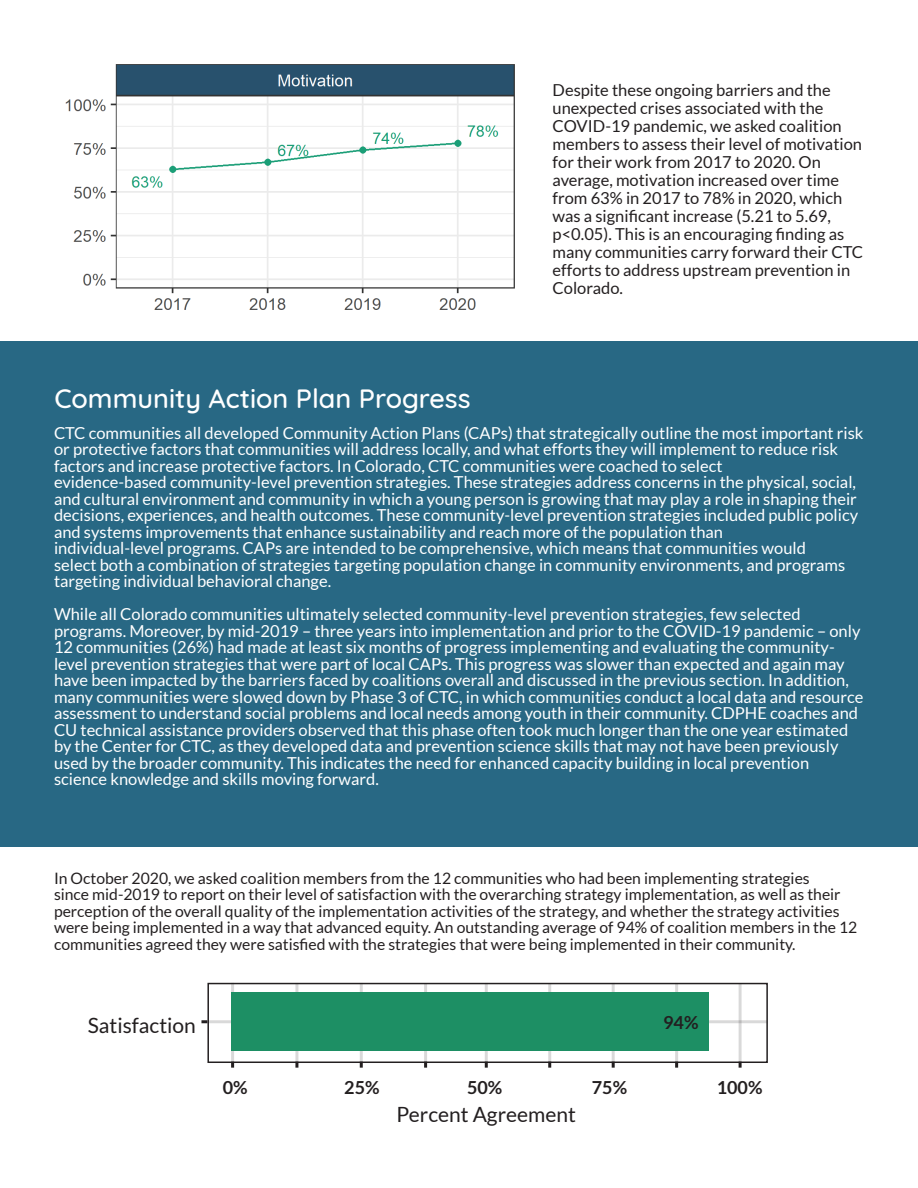
<style>
.page{position:relative;width:918px;height:1188px;background:#fff}
.page>*{position:absolute;margin:0;border:0;box-sizing:border-box;transform-origin:0 0}
.t1{font:500 27px "Quicksand";color:#fff}
.t2{font:21px "Lato";color:#231f20}
.t3{font:700 18px "Lato";color:#231f20}
.t4{font:16.5px/16.5px "Lato";color:#fff}
.t5{font:16.5px/18px "Lato";color:#231f20}
.t6{font:15.75px/16.5px "Lato";color:#231f20}
</style>
<div class="page">
<div style="left:0;top:341px;width:918px;height:506px;background:#286884"></div>
<img style="left:65px;top:64px;width:450px;height:246px">
<div style="left:207px;top:983px;width:561px;height:80px;border:2px solid #231f20"></div>
<svg style="left:231px;top:1063px;width:3px;height:5px"></svg>
<hr style="left:231px;top:983px;width:3px;height:80px;background:#231f20">
<hr style="left:295px;top:983px;width:3px;height:80px;background:#231f20">
<hr style="left:360px;top:983px;width:3px;height:79px;background:#231f20">
<hr style="left:424px;top:983px;width:3px;height:79px;background:#231f20">
<hr style="left:485px;top:983px;width:3px;height:79px;background:#231f20">
<hr style="left:548px;top:983px;width:3px;height:79px;background:#231f20">
<hr style="left:612px;top:983px;width:3px;height:79px;background:#231f20">
<hr style="left:675px;top:983px;width:3px;height:79px;background:#231f20">
<hr style="left:739px;top:983px;width:3px;height:79px;background:#231f20">
<svg style="left:295px;top:1063px;width:3px;height:5px"></svg>
<svg style="left:360px;top:1062px;width:3px;height:6px"></svg>
<svg style="left:424px;top:1062px;width:3px;height:6px"></svg>
<svg style="left:485px;top:1062px;width:3px;height:6px"></svg>
<svg style="left:548px;top:1062px;width:3px;height:6px"></svg>
<svg style="left:612px;top:1062px;width:3px;height:6px"></svg>
<svg style="left:675px;top:1062px;width:3px;height:6px"></svg>
<svg style="left:739px;top:1062px;width:3px;height:6px"></svg>
<svg style="left:201px;top:1020px;width:6px;height:3px"></svg>
<hr style="left:208px;top:1020px;width:559px;height:3px;background:#231f20">
<div style="left:231px;top:993px;width:477px;height:58px;background:#1d8f64"></div>
<p class="t5" style="left:553px;top:81px;width:312px">Despite these ongoing barriers and the unexpected crises associated with the COVID-19 pandemic, we asked coalition members to assess their level of motivation for their work from 2017 to 2020. On average, motivation increased over time from 63% in 2017 to 78% in 2020, which was a significant increase (5.21 to 5.69, p&lt;0.05). This is an encouraging finding as many communities carry forward their CTC efforts to address upstream prevention in Colorado.</p>
<h1 class="t1" style="left:54px;top:376px;width:418px">Community Action Plan Progress</h1>
<p class="t4" style="left:54px;top:425px;width:811px">CTC communities all developed Community Action Plans (CAPs) that strategically outline the most important risk or protective factors that communities will address locally, and what efforts they will implement to reduce risk factors and increase protective factors. In Colorado, CTC communities were coached to select<br>evidence-based community-level prevention strategies. These strategies address concerns in the physical, social, and cultural environment and community in which a young person is growing that may play a role in shaping their decisions, experiences, and health outcomes. These community-level prevention strategies included public policy and systems improvements that enhance sustainability and reach more of the population than<br>individual-level programs. CAPs are intended to be comprehensive, which means that communities would<br>select both a combination of strategies targeting population change in community environments, and programs targeting individual behavioral change.</p>
<p class="t4" style="left:54px;top:606px;width:811px">While all Colorado communities ultimately selected community-level prevention strategies, few selected programs. Moreover, by mid-2019 – three years into implementation and prior to the COVID-19 pandemic – only 12 communities (26%) had made at least six months of progress implementing and evaluating the community&shy;level prevention strategies that were part of local CAPs. This progress was slower than expected and again may have been impacted by the barriers faced by coalitions overall and discussed in the previous section. In addition, many communities were slowed down by Phase 3 of CTC, in which communities conduct a local data and resource assessment to understand social problems and local needs among youth in their community. CDPHE coaches and CU technical assistance providers observed that this phase often took much longer than the one year estimated by the Center for CTC, as they developed data and prevention science skills that may not have been previously used by the broader community. This indicates the need for enhanced capacity building in local prevention science knowledge and skills moving forward.</p>
<p class="t6" style="left:54px;top:870px;width:805px">In October 2020, we asked coalition members from the 12 communities who had been implementing strategies<br>since mid-2019 to report on their level of satisfaction with the overarching strategy implementation, as well as their perception of the overall quality of the implementation activities of the strategy, and whether the strategy activities were being implemented in a way that advanced equity. An outstanding average of 94% of coalition members in the 12 communities agreed they were satisfied with the strategies that were being implemented in their community.</p>
<p class="t2" style="left:88px;top:1013px;width:110px">Satisfaction</p>
<p class="t3" style="left:663px;top:1012px;width:37px">94%</p>
<p class="t3" style="left:223px;top:1077px;width:26px">0%</p>
<p class="t3" style="left:344px;top:1077px;width:37px">25%</p>
<p class="t3" style="left:467px;top:1077px;width:37px">50%</p>
<p class="t3" style="left:592px;top:1077px;width:37px">75%</p>
<p class="t3" style="left:717px;top:1077px;width:47px">100%</p>
<p class="t2" style="left:396px;top:1103px;width:181px">Percent Agreement</p>
</div>
